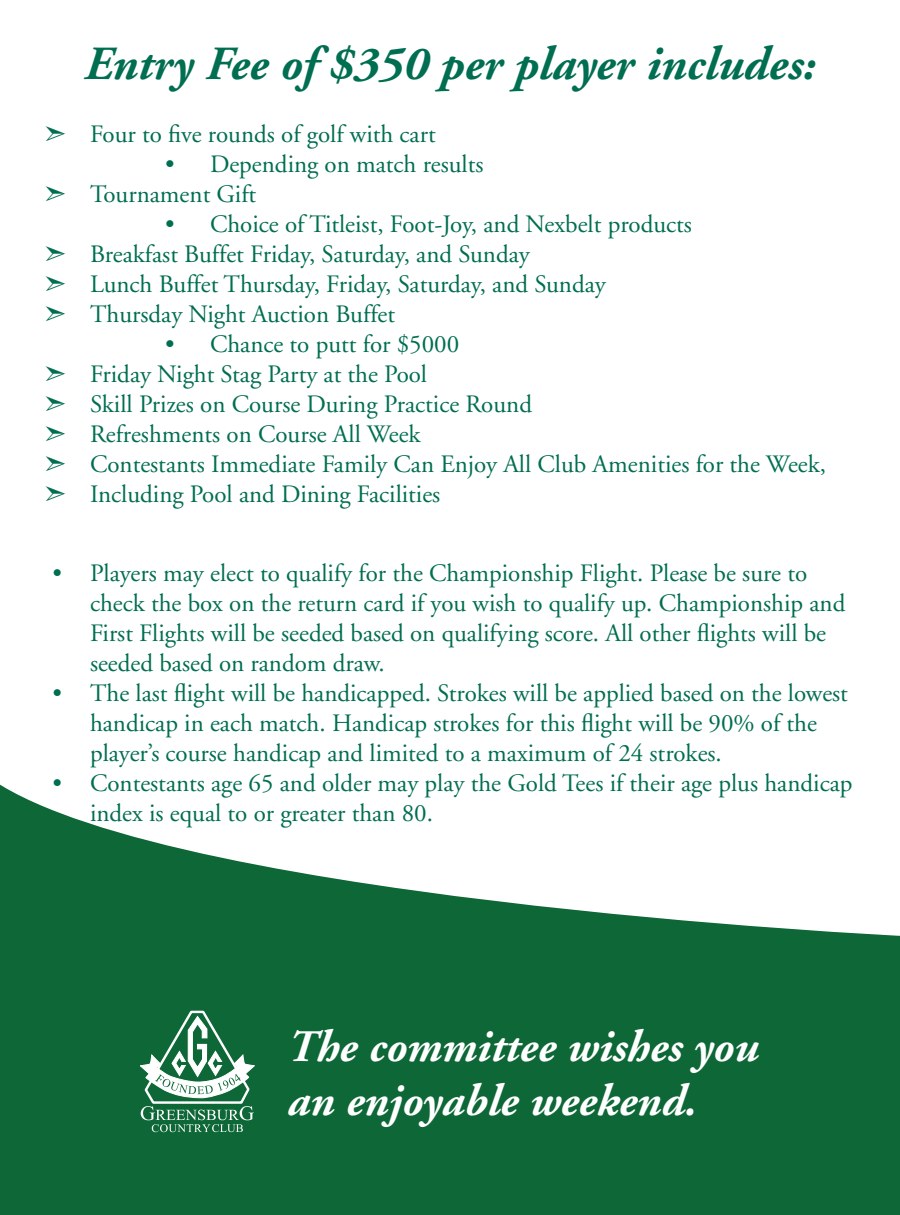
<style>
.page{position:relative;width:900px;height:1215px;background:#fff}
.page>*{position:absolute;margin:0;border:0;box-sizing:border-box;transform-origin:0 0}
.t1{font:italic 700 47.5px "Adobe Garamond";color:#006e51}
.t2{font:italic 700 45px/54px "Adobe Garamond";color:#fff}
.t3{font:30px/30px "Zapf Dingbats ITC";color:#006e51;text-align:justify;scale:.75 1}
.t4{font:25px/30px "Adobe Garamond";color:#006e51}
</style>
<div class="page">
<svg style="left:0;top:784px;width:900px;height:431px;fill:#0d6736"></svg>
<svg style="left:140px;top:1011px;width:115px;height:121px"></svg>
<p class="t3" style="left:45px;top:104px;width:29px;line-height:60px">➣ ➣ ➣</p>
<p class="t3" style="left:45px;top:359px;width:29px">➣ ➣ ➣ ➣ ➣</p>
<h1 class="t1" style="left:85px;top:38px;width:732px">Entry Fee of $350 per player includes:</h1>
<p class="t4" style="left:90px;top:120px;width:347px">Four to five rounds of golf with cart</p>
<p class="t4" style="left:90px;top:150px;width:395px;text-indent:75px">• Depending on match results<br>Tournament Gift</p>
<p class="t4" style="left:90px;top:210px;width:603px;text-indent:75px">• Choice of Titleist, Foot-Joy, and Nexbelt products Breakfast Buffet Friday, Saturday, and Sunday<br>Lunch Buffet Thursday, Friday, Saturday, and Sunday Thursday Night Auction Buffet</p>
<p class="t4" style="left:90px;top:330px;width:738px;text-indent:75px">• Chance to putt for $5000<br>Friday Night Stag Party at the Pool<br>Skill Prizes on Course During Practice Round<br>Refreshments on Course All Week<br>Contestants Immediate Family Can Enjoy All Club Amenities for the Week, Including Pool and Dining Facilities</p>
<p class="t4" style="left:90px;top:558px;width:757px;text-indent:-38px">• Players may elect to qualify for the Championship Flight. Please be sure to check the box on the return card if you wish to qualify up. Championship and First Flights will be seeded based on qualifying score. All other flights will be seeded based on random draw.</p>
<p class="t4" style="left:90px;top:679px;width:759px;text-indent:-38px">• The last flight will be handicapped. Strokes will be applied based on the lowest handicap in each match. Handicap strokes for this flight will be 90% of the player’s course handicap and limited to a maximum of 24 strokes.</p>
<p class="t4" style="left:90px;top:769px;width:764px;text-indent:-38px">• Contestants age 65 and older may play the Gold Tees if their age plus handicap index is equal to or greater than 80.</p>
<h2 class="t2" style="left:287px;top:1021px;width:473px">The committee wishes you an enjoyable weekend.</h2>
</div>
